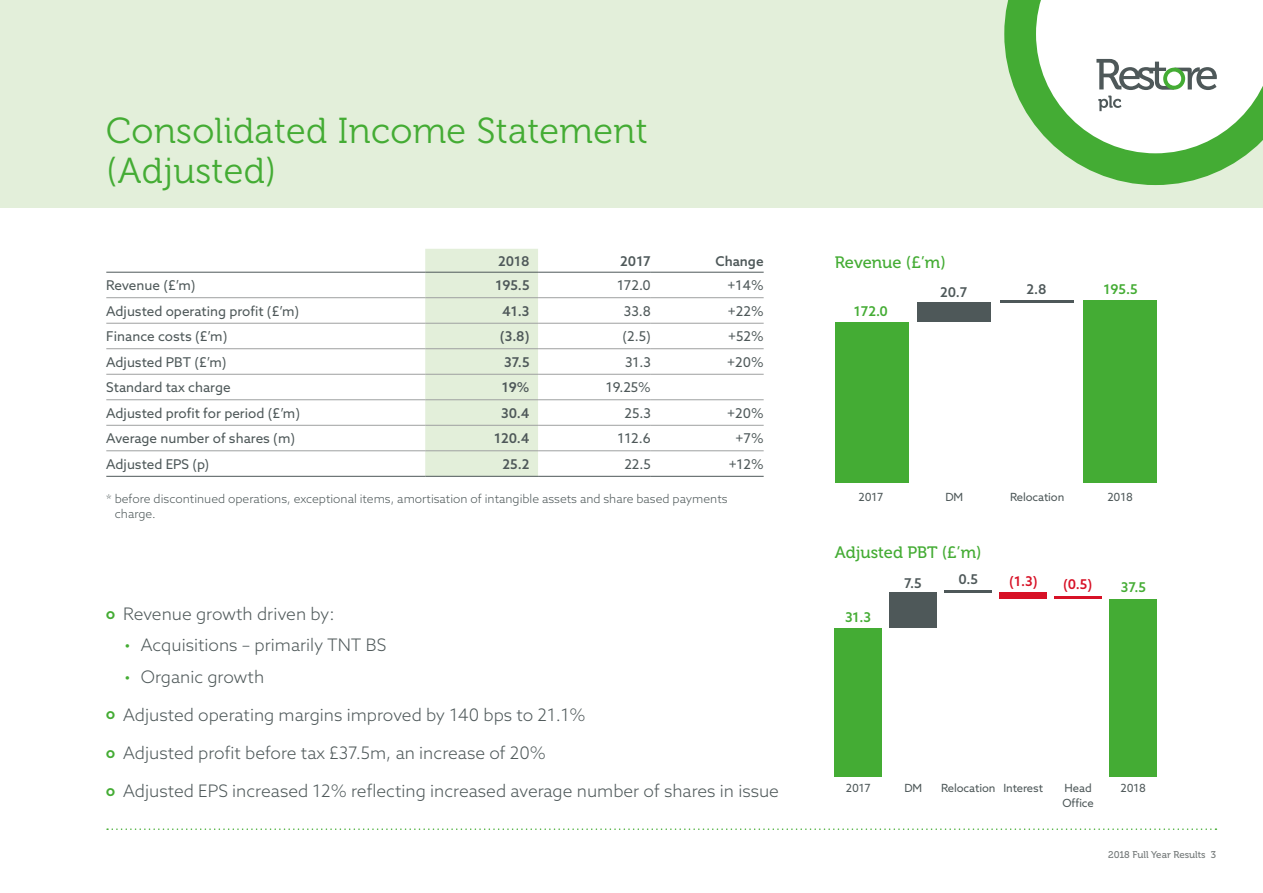
<style>
.page{position:relative;width:1263px;height:893px;background:#fff}
.page>*{position:absolute;margin:0;border:0;box-sizing:border-box;transform-origin:0 0}
.t1{font:36px/40.5px "Museo 300";letter-spacing:.01em;color:#44ac34}
.t2{font:300 17.25px "Azo Sans";color:#4e5859}
.t3{font:16.5px "Museo 500";color:#44ac34}
.t4{font:13.5px "Azo Sans";color:#4e5859}
.t5{font:500 13.5px "Azo Sans";color:#4e5859}
.t6{font:500 13.5px "Azo Sans";color:#44ac34}
.t7{font:500 13.5px "Azo Sans";color:#d71126}
.t8{font:300 12px/15px "Azo Sans";color:#4e5859}
.t9{font:11.25px/15px "Azo Sans";letter-spacing:-.01em;color:#4e5859}
.t10{font:9.75px "Museo 500";color:#747979}
.s1{font-family:"Avant Garde";font-weight:700;font-size:10.5px;color:#44ac34}
.s2{color:#44ac34}
</style>
<div class="page">
<div style="left:0;top:0;width:1263px;height:208px;background:#e3efda"></div>
<svg style="left:1004px;top:0;width:219px;height:185px"></svg>
<svg style="left:1020px;top:0;width:243px;height:169px;background:#cce5c8"></svg>
<svg style="left:107px;top:828px;width:1109px;height:2px"></svg>
<div style="left:425px;top:249px;width:113px;height:227px;background:#e3efda"></div>
<hr style="left:106px;top:297px;width:319px;height:1px;background:#9ea0a0">
<hr style="left:425px;top:297px;width:113px;height:1px;background:#9ea0a0">
<hr style="left:538px;top:297px;width:113px;height:1px;background:#9ea0a0">
<hr style="left:651px;top:297px;width:113px;height:1px;background:#9ea0a0">
<hr style="left:106px;top:323px;width:319px;height:1px;background:#9ea0a0">
<hr style="left:425px;top:323px;width:113px;height:1px;background:#9ea0a0">
<hr style="left:538px;top:323px;width:113px;height:1px;background:#9ea0a0">
<hr style="left:651px;top:323px;width:113px;height:1px;background:#9ea0a0">
<hr style="left:106px;top:348px;width:319px;height:1px;background:#9ea0a0">
<hr style="left:425px;top:348px;width:113px;height:1px;background:#9ea0a0">
<hr style="left:538px;top:348px;width:113px;height:1px;background:#9ea0a0">
<hr style="left:651px;top:348px;width:113px;height:1px;background:#9ea0a0">
<hr style="left:106px;top:374px;width:319px;height:1px;background:#9ea0a0">
<hr style="left:425px;top:374px;width:113px;height:1px;background:#9ea0a0">
<hr style="left:538px;top:374px;width:113px;height:1px;background:#9ea0a0">
<hr style="left:651px;top:374px;width:113px;height:1px;background:#9ea0a0">
<hr style="left:106px;top:399px;width:319px;height:1px;background:#9ea0a0">
<hr style="left:425px;top:399px;width:113px;height:1px;background:#9ea0a0">
<hr style="left:538px;top:399px;width:113px;height:1px;background:#9ea0a0">
<hr style="left:651px;top:399px;width:113px;height:1px;background:#9ea0a0">
<hr style="left:106px;top:425px;width:319px;height:1px;background:#9ea0a0">
<hr style="left:425px;top:425px;width:113px;height:1px;background:#9ea0a0">
<hr style="left:538px;top:425px;width:113px;height:1px;background:#9ea0a0">
<hr style="left:651px;top:425px;width:113px;height:1px;background:#9ea0a0">
<hr style="left:106px;top:451px;width:319px;height:1px;background:#9ea0a0">
<hr style="left:425px;top:451px;width:113px;height:1px;background:#9ea0a0">
<hr style="left:538px;top:451px;width:113px;height:1px;background:#9ea0a0">
<hr style="left:651px;top:451px;width:113px;height:1px;background:#9ea0a0">
<hr style="left:106px;top:272px;width:319px;height:1px;background:#4e5859">
<hr style="left:425px;top:272px;width:113px;height:1px;background:#4e5859">
<hr style="left:538px;top:272px;width:113px;height:1px;background:#4e5859">
<hr style="left:651px;top:272px;width:113px;height:1px;background:#4e5859">
<hr style="left:106px;top:476px;width:319px;height:1px;background:#4e5859">
<hr style="left:425px;top:476px;width:113px;height:1px;background:#4e5859">
<hr style="left:538px;top:476px;width:113px;height:1px;background:#4e5859">
<hr style="left:651px;top:476px;width:113px;height:1px;background:#4e5859">
<hr style="left:945px;top:590px;width:47px;height:3px;background:#4e5859">
<div style="left:1000px;top:592px;width:47px;height:7px;background:#d71126"></div>
<hr style="left:1055px;top:596px;width:47px;height:3px;background:#d71126">
<div style="left:890px;top:593px;width:47px;height:35px;background:#4e5859"></div>
<div style="left:835px;top:628px;width:47px;height:148px;background:#44ac34"></div>
<div style="left:1109px;top:599px;width:48px;height:177px;background:#44ac34"></div>
<hr style="left:1001px;top:300px;width:73px;height:3px;background:#4e5859">
<div style="left:918px;top:303px;width:73px;height:19px;background:#4e5859"></div>
<div style="left:835px;top:322px;width:73px;height:160px;background:#44ac34"></div>
<div style="left:1083px;top:300px;width:74px;height:182px;background:#44ac34"></div>
<h1 class="t1" style="left:106px;top:111px;width:543px">Consolidated Income Statement (Adjusted)</h1>
<p class="t5" style="left:498px;top:252px;width:33px">2018</p>
<p class="t5" style="left:620px;top:252px;width:32px">2017</p>
<p class="t5" style="left:715px;top:252px;width:50px">Change</p>
<p class="t4" style="left:106px;top:277px;width:91px">Revenue (£’m)</p>
<p class="t5" style="left:495px;top:277px;width:36px">195.5</p>
<p class="t4" style="left:617px;top:277px;width:35px">172.0</p>
<p class="t4" style="left:728px;top:277px;width:38px">+14%</p>
<p class="t4" style="left:106px;top:302px;width:194px">Adjusted operating profit (£’m)</p>
<p class="t5" style="left:502px;top:302px;width:29px">41.3</p>
<p class="t4" style="left:624px;top:302px;width:28px">33.8</p>
<p class="t4" style="left:728px;top:302px;width:37px">+22%</p>
<p class="t4" style="left:106px;top:328px;width:123px">Finance costs (£’m)</p>
<p class="t5" style="left:500px;top:328px;width:31px">(3.8)</p>
<p class="t4" style="left:622px;top:328px;width:30px">(2.5)</p>
<p class="t4" style="left:728px;top:328px;width:37px">+52%</p>
<p class="t4" style="left:106px;top:353px;width:122px">Adjusted PBT (£’m)</p>
<p class="t5" style="left:504px;top:353px;width:27px">37.5</p>
<p class="t4" style="left:625px;top:353px;width:27px">31.3</p>
<p class="t4" style="left:727px;top:353px;width:38px">+20%</p>
<p class="t4" style="left:106px;top:379px;width:126px">Standard tax charge</p>
<p class="t5" style="left:502px;top:379px;width:29px">19%</p>
<p class="t4" style="left:606px;top:379px;width:46px">19.25%</p>
<p class="t4" style="left:106px;top:404px;width:195px">Adjusted profit for period (£’m)</p>
<p class="t5" style="left:501px;top:404px;width:30px">30.4</p>
<p class="t4" style="left:624px;top:404px;width:28px">25.3</p>
<p class="t4" style="left:727px;top:404px;width:38px">+20%</p>
<p class="t4" style="left:106px;top:430px;width:190px">Average number of shares (m)</p>
<p class="t5" style="left:494px;top:430px;width:37px">120.4</p>
<p class="t4" style="left:617px;top:430px;width:35px">112.6</p>
<p class="t4" style="left:736px;top:430px;width:30px">+7%</p>
<p class="t4" style="left:106px;top:455px;width:105px">Adjusted EPS (p)</p>
<p class="t5" style="left:502px;top:455px;width:28px">25.2</p>
<p class="t4" style="left:624px;top:455px;width:28px">22.5</p>
<p class="t4" style="left:729px;top:455px;width:36px">+12%</p>
<p class="t8" style="left:115px;top:491px;width:614px;text-indent:-8px">* before discontinued operations, exceptional items, amortisation of intangible assets and share based payments charge.</p>
<p class="t2" style="left:106px;top:603px;width:230px"><span class="s1">O</span> Revenue growth driven by:</p>
<p class="t2" style="left:124px;top:634px;width:263px"><span class="s2">•</span> Acquisitions – primarily TNT BS</p>
<p class="t2" style="left:124px;top:665px;width:141px"><span class="s2">•</span> Organic growth</p>
<p class="t2" style="left:106px;top:703px;width:481px"><span class="s1">O</span> Adjusted operating margins improved by 140 bps to 21.1%</p>
<p class="t2" style="left:106px;top:742px;width:441px"><span class="s1">O</span> Adjusted profit before tax £37.5m, an increase of 20%</p>
<p class="t2" style="left:106px;top:780px;width:674px"><span class="s1">O</span> Adjusted EPS increased 12% reflecting increased average number of shares in issue</p>
<p class="t3" style="left:835px;top:253px;width:112px">Revenue (£’m)</p>
<p class="t6" style="left:854px;top:302px;width:36px">172.0</p>
<p class="t5" style="left:940px;top:283px;width:29px">20.7</p>
<p class="t5" style="left:1026px;top:280px;width:22px">2.8</p>
<p class="t6" style="left:1103px;top:280px;width:36px">195.5</p>
<p class="t9" style="left:858px;top:489px;width:26px">2017</p>
<p class="t9" style="left:945px;top:489px;width:19px">DM</p>
<p class="t9" style="left:1010px;top:489px;width:56px">Relocation</p>
<p class="t9" style="left:1107px;top:489px;width:27px">2018</p>
<p class="t3" style="left:835px;top:543px;width:148px">Adjusted PBT (£’m)</p>
<p class="t6" style="left:845px;top:608px;width:28px">31.3</p>
<p class="t5" style="left:904px;top:574px;width:19px">7.5</p>
<p class="t5" style="left:959px;top:571px;width:21px">0.5</p>
<p class="t7" style="left:1009px;top:572px;width:30px">(1.3)</p>
<p class="t7" style="left:1063px;top:576px;width:31px">(0.5)</p>
<p class="t6" style="left:1121px;top:579px;width:27px">37.5</p>
<p class="t9" style="left:846px;top:781px;width:26px">2017</p>
<p class="t9" style="left:904px;top:781px;width:19px">DM</p>
<p class="t9" style="left:1003px;top:781px;width:41px">Interest</p>
<p class="t9" style="left:1062px;top:781px;width:33px">Head<br>Office</p>
<p class="t9" style="left:1120px;top:781px;width:27px">2018</p>
<p class="t9" style="left:941px;top:781px;width:56px">Relocation</p>
<p class="t10" style="left:1108px;top:850px;width:110px">2018 Full Year Results 3</p>
</div>
